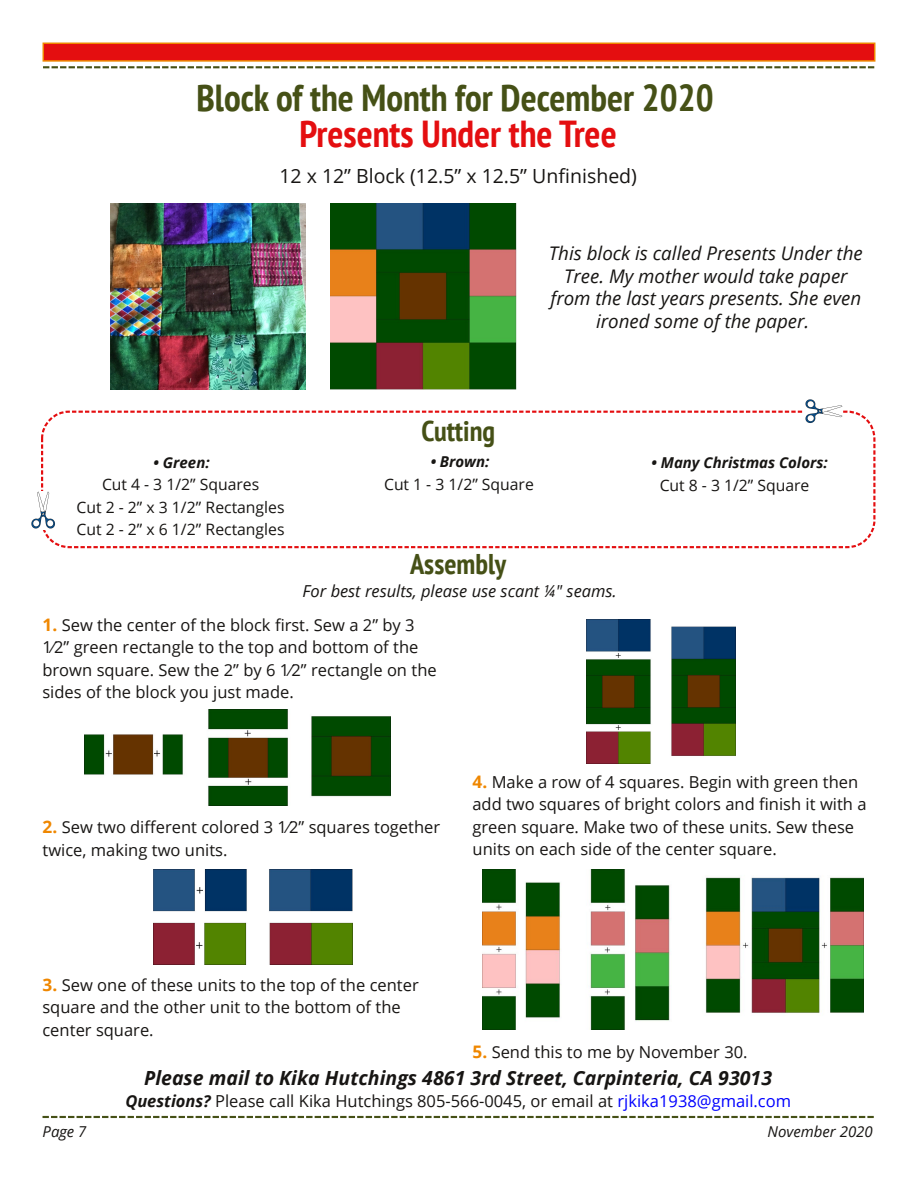
<style>
.page{position:relative;width:918px;height:1188px;background:#fff}
.page>*{position:absolute;margin:0;border:0;box-sizing:border-box;transform-origin:0 0}
.t1{font:700 condensed 37.5px "PT Sans";color:#455016}
.t2{font:700 condensed 37.5px "PT Sans";color:#e40e10}
.t3{font:700 condensed 28.5px "PT Sans";color:#455016}
.t4{font:italic 700 19.5px "Open Sans";letter-spacing:.005em;color:#171513}
.t5{font:19.5px "Open Sans";color:#171513}
.t6{font:italic 18.75px/22.5px "Open Sans";letter-spacing:.005em;color:#171513;text-align:center}
.t7{font:16.5px/22.5px "Open Sans";color:#171513}
.t8{font:italic 16.5px "Open Sans";color:#171513}
.t9{font:15.75px/22.5px "Open Sans";color:#171513;text-align:center}
.t10{font:italic 700 15px "Open Sans";color:#171513}
.t11{font:italic 15px "Open Sans";color:#171513}
.s1{font-weight:700;font-size:17.25px;color:#ef8700}
.s2{font-weight:700;font-style:italic}
.s3{color:#00f}
</style>
<div class="page">
<div style="left:43px;top:43px;width:832px;height:18px;background:#e40e10"></div>
<div style="left:43px;top:43px;width:832px;height:19px;border:2px solid #ef8700"></div>
<svg style="left:43px;top:66px;width:831px;height:2px;background:#828962"></svg>
<div style="left:41px;top:411px;width:834px;height:137px;border:2px dashed #e40e10;border-radius:27px"></div>
<svg style="left:43px;top:1116px;width:831px;height:2px;background:#737b4f"></svg>
<img style="left:111px;top:204px;width:194px;height:185px">
<img style="left:331px;top:204px;width:186px;height:186px">
<img style="left:85px;top:709px;width:306px;height:96px">
<img style="left:805px;top:399px;width:38px;height:24px">
<img style="left:31px;top:491px;width:24px;height:39px">
<img style="left:586px;top:620px;width:149px;height:143px">
<img style="left:154px;top:870px;width:199px;height:94px">
<img style="left:482px;top:869px;width:381px;height:161px">
<h1 class="t1" style="left:197px;top:73px;width:519px">Block of the Month for December 2020</h1>
<h1 class="t2" style="left:300px;top:109px;width:319px">Presents Under the Tree</h1>
<p class="t5" style="left:279px;top:162px;width:359px">12 x 12” Block (12.5” x 12.5” Unfinished)</p>
<p class="t6" style="left:549px;top:242px;width:315px">This block is called Presents Under the Tree. My mother would take paper from the last years presents. She even ironed some of the paper.</p>
<p class="t10" style="left:154px;top:452px;width:58px">• Green:</p>
<p class="t9" style="left:77px;top:473px;width:210px">Cut 4 - 3 1/2” Squares<br>Cut 2 - 2” x 3 1/2” Rectangles<br>Cut 2 - 2” x 6 1/2” Rectangles</p>
<h2 class="t3" style="left:421px;top:412px;width:75px">Cutting</h2>
<p class="t10" style="left:431px;top:451px;width:60px">• Brown:</p>
<p class="t9" style="left:384px;top:473px;width:151px">Cut 1 - 3 1/2” Square</p>
<h2 class="t3" style="left:410px;top:545px;width:98px">Assembly</h2>
<p class="t8" style="left:303px;top:579px;width:316px">For best results, please use scant ¼" seams.</p>
<p class="t10" style="left:652px;top:452px;width:178px">• Many Christmas Colors:</p>
<p class="t9" style="left:660px;top:473px;width:151px">Cut 8 - 3 1/2” Square</p>
<p class="t7" style="left:43px;top:613px;width:396px"><span class="s1">1.</span> Sew the center of the block first. Sew a 2” by 3<br>1⁄2” green rectangle to the top and bottom of the brown square. Sew the 2” by 6 1⁄2” rectangle on the sides of the block you just made.</p>
<p class="t7" style="left:43px;top:815px;width:399px"><span class="s1">2.</span> Sew two different colored 3 1⁄2” squares together twice, making two units.</p>
<p class="t7" style="left:472px;top:770px;width:396px"><span class="s1">4.</span> Make a row of 4 squares. Begin with green then add two squares of bright colors and finish it with a green square. Make two of these units. Sew these units on each side of the center square.</p>
<p class="t7" style="left:43px;top:973px;width:378px"><span class="s1">3.</span> Sew one of these units to the top of the center square and the other unit to the bottom of the center square.</p>
<p class="t7" style="left:472px;top:1040px;width:277px"><span class="s1">5.</span> Send this to me by November 30.</p>
<p class="t4" style="left:144px;top:1064px;width:629px">Please mail to Kika Hutchings 4861 3rd Street, Carpinteria, CA 93013</p>
<p class="t7" style="left:125px;top:1090px;width:667px"><span class="s2">Questions?</span> Please call Kika Hutchings 805-566-0045, or email at <span class="s3">rjkika1938@gmail.com</span></p>
<p class="t11" style="left:43px;top:1121px;width:45px">Page 7</p>
<p class="t11" style="left:768px;top:1121px;width:107px">November 2020</p>
</div>
